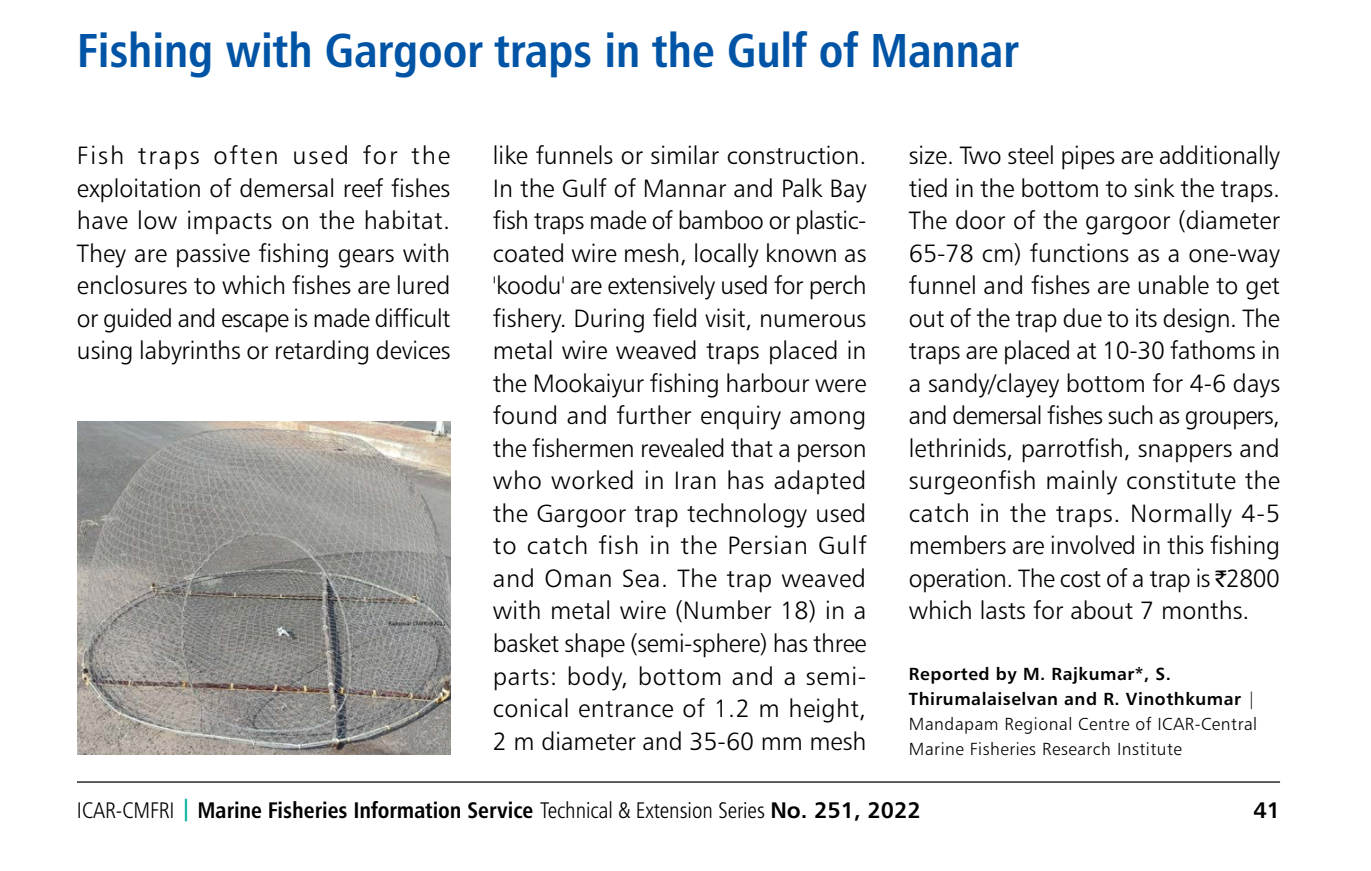
<style>
.page{position:relative;width:1371px;height:871px;background:#fff}
.page>*{position:absolute;margin:0;border:0;box-sizing:border-box;transform-origin:0 0}
.t1{font:47.5px "Humanist 777 BT Bold Condensed B";letter-spacing:-.005em;color:#0054a6}
.t2{font:25px/32.5px "Humanist 777 BT Light B";letter-spacing:-.005em;color:#000;text-align:justify}
.t3{font:22.5px "Humanist 777 BT Light Condensed B";color:#000}
.t4{font:22.5px "Humanist 777 BT Bold B";color:#000}
.t5{font:17.5px/25px "Humanist 777 BT Light B";letter-spacing:.03em;color:#000}
.t6{font:17.5px/25px "Humanist 777 BT Bold B";letter-spacing:.03em;color:#000}
.s1{font-family:"Rupee Foradian";font-size:22.5px}
.s2{font-family:"Humanist 777 BT Light B"}
.s3{font-family:"Humanist 777 BT Bold Condensed B";color:#00b09d}
.s4{font-family:"Humanist 777 BT Bold Condensed B"}
.s5{font-family:"Humanist 777 BT Bold B"}
</style>
<div class="page">
<hr style="left:77px;top:781px;width:1202px;height:1px;background:#000">
<img style="left:78px;top:421px;width:372px;height:333px">
<h1 class="t1" style="left:77px;top:21px;width:943px">Fishing with Gargoor traps in the Gulf of Mannar</h1>
<p class="t2" style="left:77px;top:139px;width:375px">Fish traps often used for the exploitation of demersal reef fishes have low impacts on the habitat.<br>They are passive fishing gears with enclosures to which fishes are lured or guided and escape is made difficult using labyrinths or retarding devices</p>
<p class="t2" style="left:493px;top:139px;width:375px">like funnels or similar construction.<br>In the Gulf of Mannar and Palk Bay fish traps made of bamboo or plastic&shy;coated wire mesh, locally known as 'koodu' are extensively used for perch fishery. During field visit, numerous metal wire weaved traps placed in the Mookaiyur fishing harbour were found and further enquiry among the fishermen revealed that a person who worked in Iran has adapted the Gargoor trap technology used to catch fish in the Persian Gulf and Oman Sea. The trap weaved with metal wire (Number 18) in a basket shape (semi-sphere) has three parts: body, bottom and a semi&shy;conical entrance of 1.2 m height, 2 m diameter and 35-60 mm mesh</p>
<p class="t2" style="left:908px;top:139px;width:373px">size. Two steel pipes are additionally tied in the bottom to sink the traps.<br>The door of the gargoor (diameter 65-78 cm) functions as a one-way funnel and fishes are unable to get out of the trap due to its design. The traps are placed at 10-30 fathoms in a sandy/clayey bottom for 4-6 days and demersal fishes such as groupers, lethrinids, parrotfish, snappers and surgeonfish mainly constitute the catch in the traps. Normally 4-5 members are involved in this fishing operation. The cost of a trap is <span class="s1">`</span>2800 which lasts for about 7 months.</p>
<p class="t6" style="left:908px;top:660px;width:348px">Reported by M. Rajkumar*, S.<br>Thirumalaiselvan and R. Vinothkumar <span class="s2">|</span></p>
<p class="t5" style="left:908px;top:711px;width:350px">Mandapam Regional Centre of ICAR-Central<br>Marine Fisheries Research Institute</p>
<p class="t3" style="left:77px;top:796px;width:845px">ICAR-CMFRI <span class="s3">|</span> <span class="s4">Marine Fisheries Information Service</span> Technical &amp; Extension Series <span class="s5">No. 251, 2022</span></p>
<p class="t4" style="left:1253px;top:795px;width:28px">41</p>
</div>
